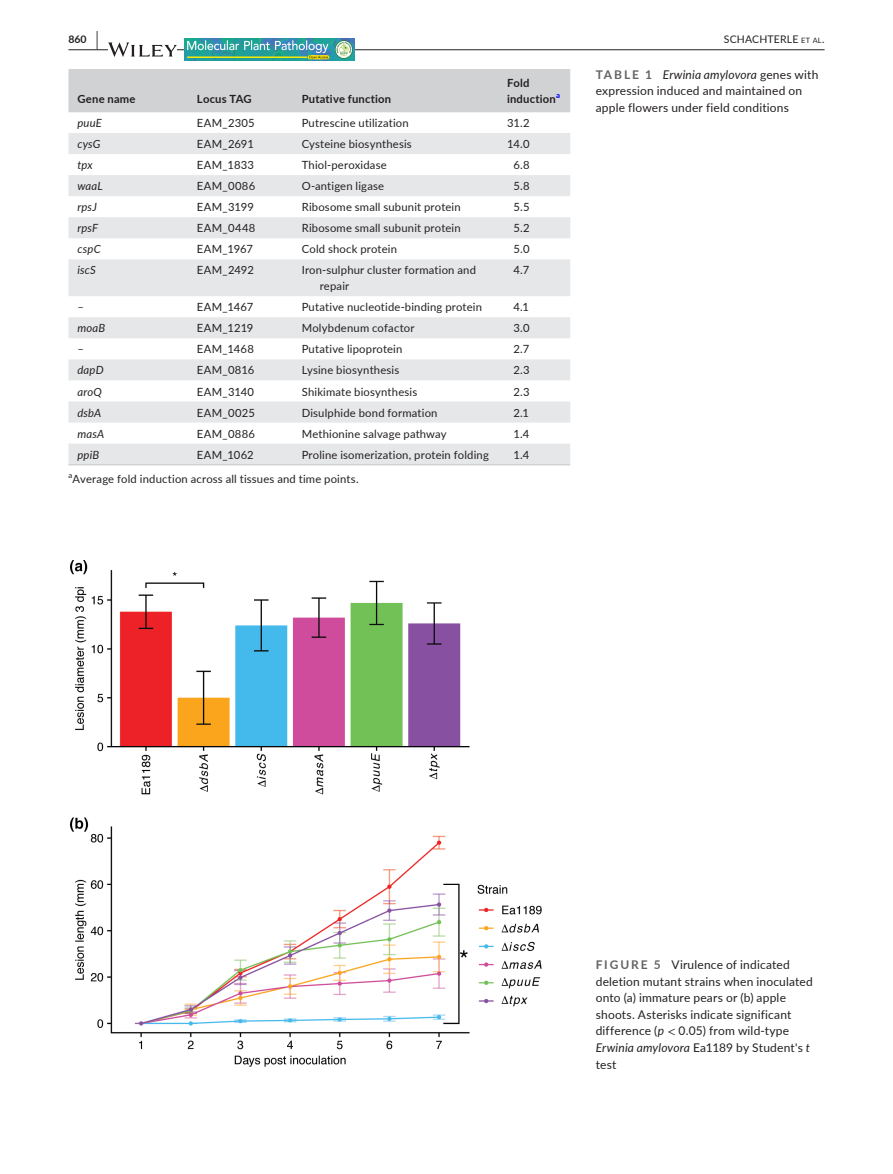
<style>
.page{position:relative;width:893px;height:1174px;background:#fff}
.page>*{position:absolute;margin:0;border:0;box-sizing:border-box;transform-origin:0 0}
.t1{font:12px/16.5px "Lato";letter-spacing:.015em;color:#231f20}
.t2{font:11.25px/15.8px "Lato";letter-spacing:.015em;color:#231f20}
.t3{font:italic 11.25px "Lato";letter-spacing:.015em;color:#231f20}
.t4{font:700 11.25px/15.8px "Lato";letter-spacing:.02em;color:#231f20}
.t5{font:10.5px "Lato";letter-spacing:.02em;color:#231f20}
.t6{font:700 10.5px "Lato";color:#231f20}
.t7{font:700 7.8px "Lato";color:#00f}
.t8{font:7.8px "Lato";color:#231f20}
.s1{font-size:19.5px}
.s2{font-size:7.35px}
.s3{font-weight:700;color:#636366}
.s4{font-style:italic}
.s5{font-family:"STIX"}
</style>
<div class="page">
<hr style="left:68px;top:49px;width:756px;height:1px;background:#231f20">
<svg style="left:108px;top:42px;width:69px;height:15px"></svg>
<img style="left:185px;top:39px;width:170px;height:22px">
<div style="left:68px;top:69px;width:502px;height:43px;background:#d1d2d4"></div>
<svg style="left:68px;top:133px;width:502px;height:331px;fill:#e6e7e9"></svg>
<hr style="left:68px;top:464px;width:120px;height:1px;background:#d1d2d4">
<hr style="left:188px;top:464px;width:105px;height:1px;background:#d1d2d4">
<hr style="left:293px;top:464px;width:205px;height:1px;background:#d1d2d4">
<hr style="left:498px;top:464px;width:72px;height:1px;background:#d1d2d4">
<img style="left:70px;top:560px;width:472px;height:507px">
<p class="t6" style="left:68px;top:31px;width:31px">860 <span class="s1">|</span></p>
<p class="t5" style="left:724px;top:31px;width:102px">SCHACHTERLE <span class="s2">et al</span>.</p>
<p class="t4" style="left:77px;top:91px;width:60px">Gene name</p>
<p class="t4" style="left:197px;top:91px;width:56px">Locus TAG</p>
<p class="t4" style="left:302px;top:91px;width:91px">Putative function</p>
<p class="t4" style="left:507px;top:75px;width:50px">Fold induction</p>
<p class="t7" style="left:556px;top:89px;width:5px">a</p>
<p class="t3" style="left:77px;top:115px;width:26px">puuE</p>
<p class="t2" style="left:197px;top:115px;width:59px">EAM_2305</p>
<p class="t2" style="left:302px;top:115px;width:109px">Putrescine utilization</p>
<p class="t2" style="left:507px;top:115px;width:24px">31.2</p>
<p class="t3" style="left:77px;top:136px;width:25px">cysG</p>
<p class="t2" style="left:197px;top:136px;width:59px">EAM_2691</p>
<p class="t2" style="left:302px;top:136px;width:112px">Cysteine biosynthesis</p>
<p class="t2" style="left:507px;top:136px;width:24px">14.0</p>
<p class="t3" style="left:77px;top:157px;width:17px">tpx</p>
<p class="t2" style="left:197px;top:157px;width:59px">EAM_1833</p>
<p class="t2" style="left:302px;top:157px;width:87px">Thiol-peroxidase</p>
<p class="t2" style="left:513px;top:157px;width:18px">6.8</p>
<p class="t3" style="left:77px;top:178px;width:27px">waaL</p>
<p class="t2" style="left:197px;top:178px;width:60px">EAM_0086</p>
<p class="t2" style="left:302px;top:178px;width:84px">O-antigen ligase</p>
<p class="t2" style="left:513px;top:178px;width:18px">5.8</p>
<p class="t3" style="left:77px;top:199px;width:21px">rpsJ</p>
<p class="t2" style="left:197px;top:199px;width:58px">EAM_3199</p>
<p class="t2" style="left:302px;top:199px;width:161px">Ribosome small subunit protein</p>
<p class="t2" style="left:513px;top:199px;width:18px">5.5</p>
<p class="t3" style="left:77px;top:220px;width:22px">rpsF</p>
<p class="t2" style="left:197px;top:220px;width:60px">EAM_0448</p>
<p class="t2" style="left:302px;top:220px;width:161px">Ribosome small subunit protein</p>
<p class="t2" style="left:513px;top:220px;width:18px">5.2</p>
<p class="t3" style="left:77px;top:241px;width:25px">cspC</p>
<p class="t2" style="left:197px;top:241px;width:57px">EAM_1967</p>
<p class="t2" style="left:302px;top:241px;width:97px">Cold shock protein</p>
<p class="t2" style="left:513px;top:241px;width:18px">5.0</p>
<p class="t3" style="left:77px;top:262px;width:20px">iscS</p>
<p class="t2" style="left:197px;top:262px;width:59px">EAM_2492</p>
<p class="t2" style="left:320px;top:262px;width:158px;text-indent:-18px">Iron-sulphur cluster formation and repair</p>
<p class="t2" style="left:513px;top:262px;width:17px">4.7</p>
<p class="t2" style="left:77px;top:299px;width:8px">–</p>
<p class="t2" style="left:197px;top:299px;width:58px">EAM_1467</p>
<p class="t2" style="left:302px;top:299px;width:182px">Putative nucleotide-binding protein</p>
<p class="t2" style="left:513px;top:299px;width:17px">4.1</p>
<p class="t3" style="left:77px;top:320px;width:29px">moaB</p>
<p class="t2" style="left:197px;top:320px;width:58px">EAM_1219</p>
<p class="t2" style="left:302px;top:320px;width:114px">Molybdenum cofactor</p>
<p class="t2" style="left:513px;top:320px;width:18px">3.0</p>
<p class="t2" style="left:77px;top:341px;width:8px">–</p>
<p class="t2" style="left:197px;top:341px;width:58px">EAM_1468</p>
<p class="t2" style="left:302px;top:341px;width:102px">Putative lipoprotein</p>
<p class="t2" style="left:513px;top:341px;width:17px">2.7</p>
<p class="t3" style="left:77px;top:362px;width:28px">dapD</p>
<p class="t2" style="left:197px;top:362px;width:59px">EAM_0816</p>
<p class="t2" style="left:302px;top:362px;width:99px">Lysine biosynthesis</p>
<p class="t2" style="left:513px;top:362px;width:18px">2.3</p>
<p class="t3" style="left:77px;top:383px;width:26px">aroQ</p>
<p class="t2" style="left:197px;top:383px;width:59px">EAM_3140</p>
<p class="t2" style="left:302px;top:383px;width:117px">Shikimate biosynthesis</p>
<p class="t2" style="left:513px;top:383px;width:18px">2.3</p>
<p class="t3" style="left:77px;top:404px;width:25px">dsbA</p>
<p class="t2" style="left:197px;top:404px;width:59px">EAM_0025</p>
<p class="t2" style="left:302px;top:404px;width:137px">Disulphide bond formation</p>
<p class="t2" style="left:513px;top:404px;width:17px">2.1</p>
<p class="t3" style="left:77px;top:425px;width:28px">masA</p>
<p class="t2" style="left:197px;top:425px;width:59px">EAM_0886</p>
<p class="t2" style="left:302px;top:425px;width:147px">Methionine salvage pathway</p>
<p class="t2" style="left:513px;top:425px;width:17px">1.4</p>
<p class="t3" style="left:77px;top:446px;width:23px">ppiB</p>
<p class="t2" style="left:197px;top:446px;width:58px">EAM_1062</p>
<p class="t2" style="left:302px;top:446px;width:189px">Proline isomerization, protein folding</p>
<p class="t2" style="left:513px;top:446px;width:17px">1.4</p>
<p class="t8" style="left:68px;top:470px;width:5px">a</p>
<p class="t2" style="left:73px;top:471px;width:288px">Average fold induction across all tissues and time points.</p>
<p class="t1" style="left:596px;top:66px;width:224px"><span class="s3">TABLE 1</span> <span class="s4">Erwinia amylovora</span> genes with expression induced and maintained on apple flowers under field conditions</p>
<p class="t1" style="left:596px;top:956px;width:219px"><span class="s3">FIGURE 5</span> Virulence of indicated deletion mutant strains when inoculated onto (a) immature pears or (b) apple shoots. Asterisks indicate significant difference (<span class="s4">p</span> <span class="s5">&lt;</span> 0.05) from wild-type <span class="s4">Erwinia amylovora</span> Ea1189 by Student's <span class="s4">t </span>test</p>
</div>
